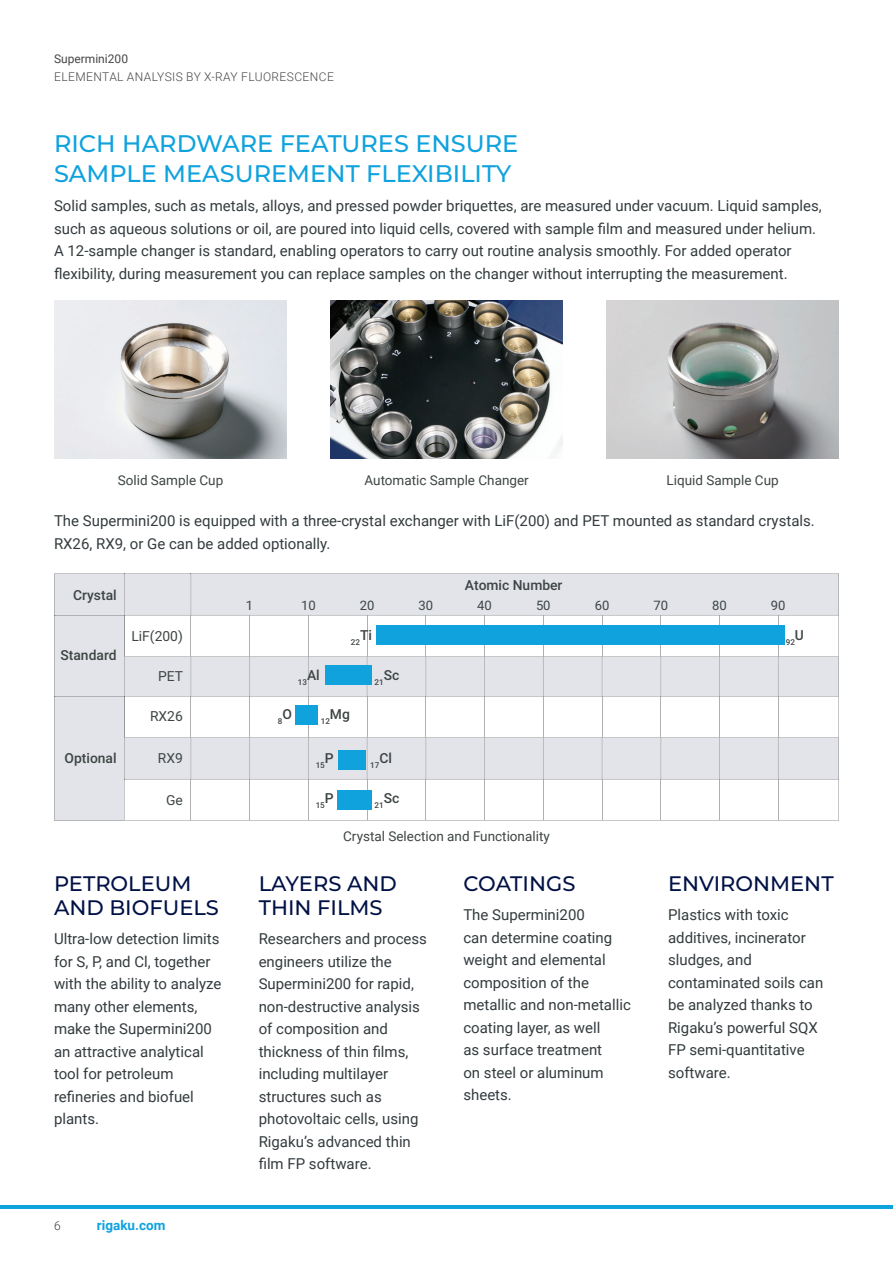
<style>
.page{position:relative;width:893px;height:1263px;background:#fff}
.page>*{position:absolute;margin:0;border:0;box-sizing:border-box;transform-origin:0 0}
.Header_1_-_W_Line{font:500 24px/30px "Montserrat";color:#0fa2dd}
.Header_2_-_Dark_Blue{font:500 21px/24px "Montserrat";color:#001145}
.Copy__Roboto_-_10_15{font:15px/22.5px "Roboto";color:#333b3e}
.t1{font:500 13.8px "Roboto";color:#3d4543}
.t2{font:13.8px "Roboto";color:#3d4543}
.Photo_Caption{font:13.5px "Roboto";color:#3d4543}
.t3{font:700 13.5px "Roboto";color:#0fa2dd}
.t4{font:13.05px "Roboto";color:#3d4543}
.t5{font:300 12px "Roboto";letter-spacing:.035em;color:#474646}
.t6{font:12px "Roboto";color:#474646}
.t7{font:300 12px "Roboto";color:#333b3e}
.t8{font:500 8.1px "Roboto";color:#3d4543}
</style>
<div class="page">
<hr style="left:0;top:1205px;width:893px;height:4px;background:#0fa2dd">
<div style="left:54px;top:573px;width:70px;height:248px;background:#e2e4e9"></div>
<hr style="left:54px;top:615px;width:70px;height:1px;background:#b0afb1">
<hr style="left:54px;top:696px;width:70px;height:1px;background:#b0afb1">
<svg style="left:124px;top:573px;width:715px;height:248px"></svg>
<div style="left:376px;top:626px;width:408px;height:19px;background:#0fa2dd"></div>
<div style="left:325px;top:666px;width:47px;height:19px;background:#0fa2dd"></div>
<div style="left:338px;top:790px;width:34px;height:19px;background:#0fa2dd"></div>
<div style="left:295px;top:706px;width:23px;height:19px;background:#0fa2dd"></div>
<div style="left:338px;top:750px;width:27px;height:19px;background:#0fa2dd"></div>
<img style="left:54px;top:301px;width:233px;height:158px">
<img style="left:330px;top:301px;width:233px;height:158px">
<img style="left:606px;top:301px;width:233px;height:158px">
<p class="t6" style="left:54px;top:50px;width:76px">Supermini200</p>
<p class="t5" style="left:54px;top:68px;width:281px">ELEMENTAL ANALYSIS BY X-RAY FLUORESCENCE</p>
<p class="Header_1_-_W_Line" style="left:54px;top:128px;width:466px">RICH HARDWARE FEATURES ENSURE<br>SAMPLE MEASUREMENT FLEXIBILITY</p>
<p class="Copy__Roboto_-_10_15" style="left:54px;top:194px;width:769px">Solid samples, such as metals, alloys, and pressed powder briquettes, are measured under vacuum. Liquid samples, such as aqueous solutions or oil, are poured into liquid cells, covered with sample film and measured under helium.<br>A 12-sample changer is standard, enabling operators to carry out routine analysis smoothly. For added operator flexibility, during measurement you can replace samples on the changer without interrupting the measurement.</p>
<p class="Photo_Caption" style="left:118px;top:471px;width:107px">Solid Sample Cup</p>
<p class="Photo_Caption" style="left:364px;top:471px;width:166px">Automatic Sample Changer</p>
<p class="Photo_Caption" style="left:666px;top:471px;width:114px">Liquid Sample Cup</p>
<p class="Copy__Roboto_-_10_15" style="left:54px;top:509px;width:762px">The Supermini200 is equipped with a three-crystal exchanger with LiF(200) and PET mounted as standard crystals.<br>RX26, RX9, or Ge can be added optionally.</p>
<p class="t1" style="left:465px;top:579px;width:99px">Atomic Number</p>
<p class="t1" style="left:73px;top:590px;width:45px">Crystal</p>
<p class="t4" style="left:246px;top:599px;width:9px">1</p>
<p class="t4" style="left:301px;top:599px;width:16px">10</p>
<p class="t4" style="left:360px;top:599px;width:16px">20</p>
<p class="t4" style="left:418px;top:599px;width:16px">30</p>
<p class="t4" style="left:477px;top:599px;width:16px">40</p>
<p class="t4" style="left:536px;top:599px;width:16px">50</p>
<p class="t4" style="left:595px;top:599px;width:16px">60</p>
<p class="t4" style="left:653px;top:599px;width:16px">70</p>
<p class="t4" style="left:712px;top:599px;width:16px">80</p>
<p class="t4" style="left:771px;top:599px;width:16px">90</p>
<p class="t8" style="left:351px;top:639px;width:23px">22<sup>Ti</sup></p>
<p class="t8" style="left:298px;top:679px;width:23px">13<sup>Al</sup></p>
<p class="t8" style="left:278px;top:717px;width:16px">8<sup>O</sup></p>
<p class="t8" style="left:321px;top:717px;width:31px">12<sup>Mg</sup></p>
<p class="t2" style="left:131px;top:630px;width:53px">LiF(200)</p>
<p class="t2" style="left:158px;top:670px;width:27px">PET</p>
<p class="t2" style="left:150px;top:710px;width:34px">RX26</p>
<p class="t2" style="left:158px;top:752px;width:27px">RX9</p>
<p class="t2" style="left:166px;top:794px;width:18px">Ge</p>
<p class="t8" style="left:786px;top:638px;width:20px">92<sup>U</sup></p>
<p class="t1" style="left:60px;top:650px;width:58px">Standard</p>
<p class="t8" style="left:374px;top:679px;width:26px">21<sup>Sc</sup></p>
<p class="t8" style="left:370px;top:761px;width:23px">17<sup>Cl</sup></p>
<p class="t1" style="left:65px;top:752px;width:54px">Optional</p>
<p class="t8" style="left:316px;top:761px;width:20px">15<sup>P</sup></p>
<p class="t8" style="left:374px;top:802px;width:26px">21<sup>Sc</sup></p>
<p class="t8" style="left:316px;top:802px;width:20px">15<sup>P</sup></p>
<p class="Header_2_-_Dark_Blue" style="left:54px;top:871px;width:166px">PETROLEUM<br>AND BIOFUELS</p>
<p class="Copy__Roboto_-_10_15" style="left:54px;top:927px;width:169px">Ultra-low detection limits for S, P, and Cl, together with the ability to analyze many other elements, make the Supermini200 an attractive analytical tool for petroleum refineries and biofuel plants.</p>
<p class="t7" style="left:54px;top:1217px;width:8px">6</p>
<p class="t3" style="left:97px;top:1215px;width:70px">rigaku.com</p>
<p class="Photo_Caption" style="left:343px;top:826px;width:208px">Crystal Selection and Functionality</p>
<p class="Header_2_-_Dark_Blue" style="left:259px;top:871px;width:140px">LAYERS AND<br>THIN FILMS</p>
<p class="Copy__Roboto_-_10_15" style="left:259px;top:927px;width:170px">Researchers and process engineers utilize the<br>Supermini200 for rapid, non-destructive analysis of composition and thickness of thin films, including multilayer structures such as photovoltaic cells, using<br>Rigaku’s advanced thin film FP software.</p>
<p class="Header_2_-_Dark_Blue" style="left:463px;top:871px;width:114px">COATINGS</p>
<p class="Copy__Roboto_-_10_15" style="left:463px;top:903px;width:169px">The Supermini200<br>can determine coating weight and elemental composition of the metallic and non-metallic coating layer, as well<br>as surface treatment<br>on steel or aluminum sheets.</p>
<p class="Header_2_-_Dark_Blue" style="left:668px;top:871px;width:167px">ENVIRONMENT</p>
<p class="Copy__Roboto_-_10_15" style="left:668px;top:903px;width:157px">Plastics with toxic additives, incinerator sludges, and contaminated soils can be analyzed thanks to<br>Rigaku’s powerful SQX<br>FP semi-quantitative software.</p>
</div>
